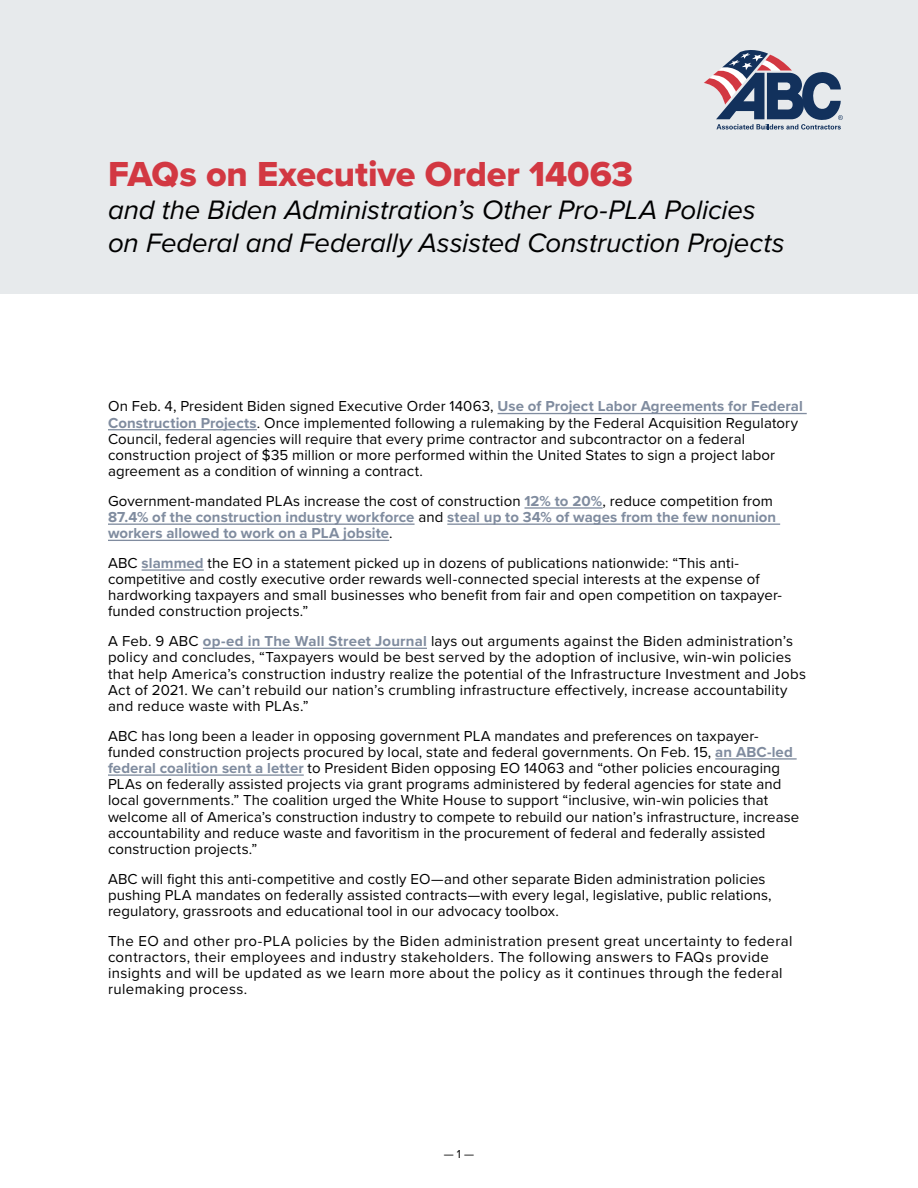
<style>
.page{position:relative;width:918px;height:1188px;background:#fff}
.page>*{position:absolute;margin:0;border:0;box-sizing:border-box;transform-origin:0 0}
.t1{font:36px "Proxima Nova Extrabld";letter-spacing:-.005em;color:#d23842}
.t2{font:italic 27.6px/33px "Proxima Nova";letter-spacing:-.005em;color:#000}
.t3{font:15px/16.2px "Proxima Nova";letter-spacing:.01em;color:#000}
.t4{font:700 15px/16.2px "Proxima Nova";letter-spacing:.005em;color:#808c9f}
.t5{font:12px "Proxima Nova";color:#000}
.s1{font-weight:700;color:#808c9f}
.s2{font-weight:400;color:#000}
</style>
<div class="page">
<div style="left:0;top:0;width:918px;height:294px;background:#e7eaec"></div>
<svg style="left:704px;top:50px;width:139px;height:80px"></svg>
<hr style="left:498px;top:413px;width:309px;height:1px;background:#808c9f">
<hr style="left:108px;top:429px;width:149px;height:1px;background:#808c9f">
<hr style="left:524px;top:507px;width:79px;height:2px;background:#808c9f">
<hr style="left:108px;top:524px;width:307px;height:1px;background:#808c9f">
<hr style="left:447px;top:524px;width:333px;height:1px;background:#808c9f">
<hr style="left:108px;top:540px;width:281px;height:1px;background:#808c9f">
<hr style="left:142px;top:569px;width:62px;height:2px;background:#808c9f">
<hr style="left:203px;top:648px;width:224px;height:1px;background:#808c9f">
<hr style="left:715px;top:758px;width:82px;height:2px;background:#808c9f">
<hr style="left:108px;top:774px;width:196px;height:2px;background:#808c9f">
<h1 class="t1" style="left:108px;top:147px;width:527px">FAQs on Executive Order 14063</h1>
<h2 class="t2" style="left:108px;top:192px;width:678px">and the Biden Administration’s Other Pro-PLA Policies on Federal and Federally Assisted Construction Projects</h2>
<p class="t3" style="left:108px;top:398px;width:696px">On Feb. 4, President Biden signed Executive Order 14063, <span class="s1">Use of Project Labor Agreements for Federal Construction Projects</span>. Once implemented following a rulemaking by the Federal Acquisition Regulatory Council, federal agencies will require that every prime contractor and subcontractor on a federal construction project of $35 million or more performed within the United States to sign a project labor agreement as a condition of winning a contract.</p>
<p class="t4" style="left:108px;top:492px;width:670px"><span class="s2">Government-mandated PLAs increase the cost of construction</span> 12% to 20%<span class="s2">, reduce competition from<br></span>87.4% of the construction industry workforce <span class="s2">and</span> steal up to 34% of wages from the few nonunion workers allowed to work on a PLA jobsite<span class="s2">.</span></p>
<p class="t3" style="left:108px;top:554px;width:676px">ABC <span class="s1">slammed</span> the EO in a statement picked up in dozens of publications nationwide: “This anti&shy;competitive and costly executive order rewards well-connected special interests at the expense of hardworking taxpayers and small businesses who benefit from fair and open competition on taxpayer&shy;funded construction projects.”</p>
<p class="t3" style="left:108px;top:632px;width:700px">A Feb. 9 ABC <span class="s1">op-ed in The Wall Street Journal</span> lays out arguments against the Biden administration’s policy and concludes, “Taxpayers would be best served by the adoption of inclusive, win-win policies that help America’s construction industry realize the potential of the Infrastructure Investment and Jobs Act of 2021. We can’t rebuild our nation’s crumbling infrastructure effectively, increase accountability and reduce waste with PLAs.”</p>
<p class="t3" style="left:108px;top:727px;width:693px">ABC has long been a leader in opposing government PLA mandates and preferences on taxpayer&shy;funded construction projects procured by local, state and federal governments. On Feb. 15, <span class="s1">an ABC-led federal coalition sent a letter</span> to President Biden opposing EO 14063 and “other policies encouraging PLAs on federally assisted projects via grant programs administered by federal agencies for state and local governments.” The coalition urged the White House to support “inclusive, win-win policies that welcome all of America’s construction industry to compete to rebuild our nation’s infrastructure, increase accountability and reduce waste and favoritism in the procurement of federal and federally assisted construction projects.”</p>
<p class="t3" style="left:108px;top:870px;width:665px">ABC will fight this anti-competitive and costly EO—and other separate Biden administration policies pushing PLA mandates on federally assisted contracts—with every legal, legislative, public relations, regulatory, grassroots and educational tool in our advocacy toolbox.</p>
<p class="t3" style="left:108px;top:932px;width:686px">The EO and other pro-PLA policies by the Biden administration present great uncertainty to federal contractors, their employees and industry stakeholders. The following answers to FAQs provide insights and will be updated as we learn more about the policy as it continues through the federal rulemaking process.</p>
<p class="t5" style="left:444px;top:1145px;width:32px">— 1 —</p>
</div>
